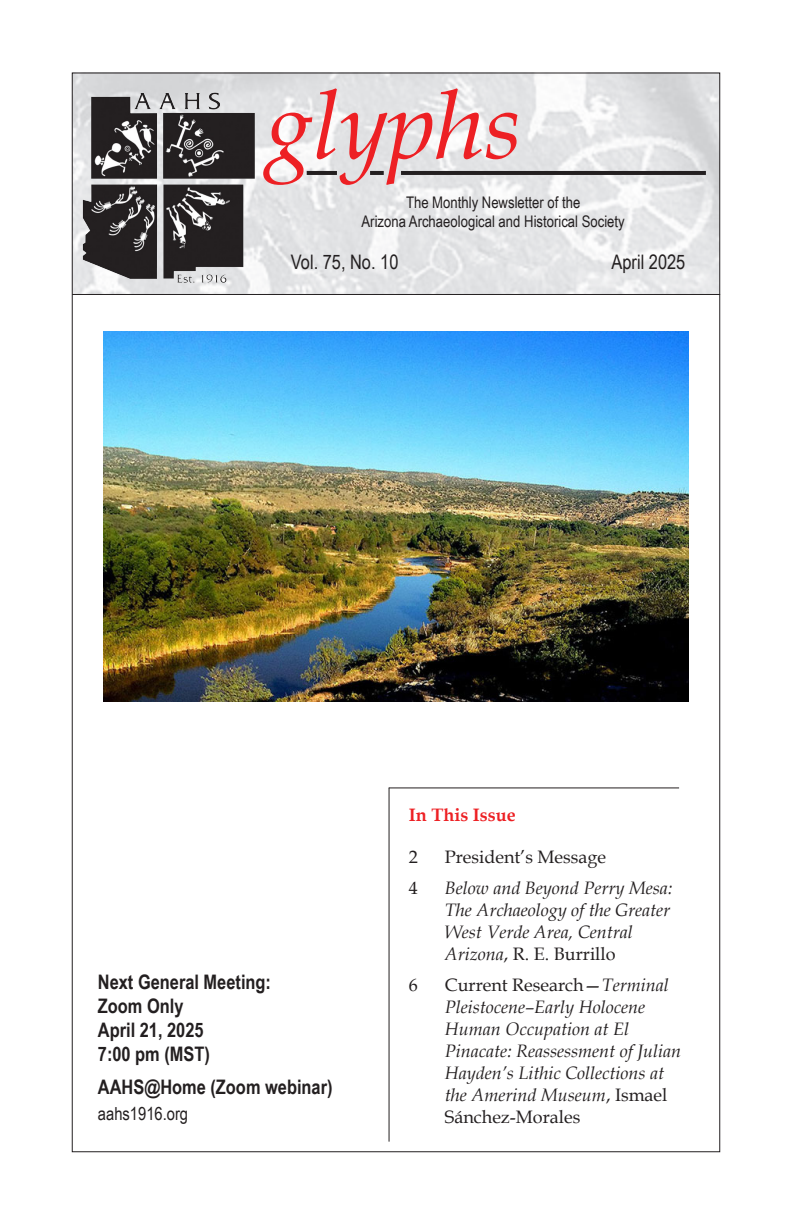
<style>
.page{position:relative;width:792px;height:1224px;background:#fff}
.page>*{position:absolute;margin:0;border:0;box-sizing:border-box;transform-origin:0 0}
.t1{font:italic 96px "Book Antiqua";color:#ed2024}
.t2{font:700 20px "Arial Narrow";color:#231f20}
.t3{font:20px "Arial Narrow";color:#231f20}
.t4{font:italic 18px/22px "Book Antiqua";color:#231f20}
.t5{font:18px "Book Antiqua";color:#231f20}
.t6{font:18px "Arial Narrow";color:#231f20}
.t7{font:700 18px "Book Antiqua";color:#ed2024}
.t8{font:16px "Arial Narrow";color:#231f20}
.s1{font-style:normal}
</style>
<div class="page">
<img style="left:72px;top:72px;width:648px;height:222px">
<hr style="left:401px;top:171px;width:305px;height:4px;background:#231f20">
<hr style="left:307px;top:171px;width:30px;height:4px;background:#231f20">
<hr style="left:370px;top:171px;width:14px;height:4px;background:#231f20">
<hr style="left:389px;top:788px;width:1px;height:354px;background:#231f20">
<hr style="left:389px;top:788px;width:290px;height:1px;background:#231f20">
<img style="left:78px;top:88px;width:182px;height:199px">
<hr style="left:72px;top:294px;width:648px;height:1px;background:#231f20">
<img style="left:104px;top:332px;width:585px;height:370px">
<p class="t1" style="left:265px;top:58px;width:258px">glyphs</p>
<p class="t8" style="left:406px;top:191px;width:176px">The Monthly Newsletter of the</p>
<p class="t8" style="left:362px;top:210px;width:265px">Arizona Archaeological and Historical Society</p>
<p class="t3" style="left:291px;top:248px;width:109px">Vol. 75, No. 10</p>
<p class="t3" style="left:612px;top:248px;width:75px">April 2025</p>
<p class="t2" style="left:98px;top:967px;width:175px">Next General Meeting:</p>
<p class="t2" style="left:98px;top:991px;width:87px">Zoom Only</p>
<p class="t2" style="left:98px;top:1015px;width:107px">April 21, 2025</p>
<p class="t2" style="left:98px;top:1039px;width:114px">7:00 pm (MST)</p>
<p class="t2" style="left:98px;top:1072px;width:236px">AAHS@Home (Zoom webinar)</p>
<p class="t6" style="left:98px;top:1101px;width:92px">aahs1916.org</p>
<p class="t7" style="left:409px;top:803px;width:108px">In This Issue</p>
<p class="t5" style="left:409px;top:844px;width:10px">2</p>
<p class="t5" style="left:445px;top:844px;width:163px">President’s Message</p>
<p class="t5" style="left:409px;top:875px;width:10px">4</p>
<p class="t4" style="left:445px;top:876px;width:229px">Below and Beyond Perry Mesa:<br>The Archaeology of the Greater<br>West Verde Area, Central<br>Arizona<span class="s1">, R. E. Burrillo</span></p>
<p class="t5" style="left:409px;top:972px;width:10px">6</p>
<p class="t4" style="left:445px;top:973px;width:238px"><span class="s1">Current Research—</span>Terminal<br>Pleistocene–Early Holocene<br>Human Occupation at El<br>Pinacate: Reassessment of Julian<br>Hayden’s Lithic Collections at the Amerind Museum<span class="s1">, Ismael<br>Sánchez-Morales</span></p>
</div>
